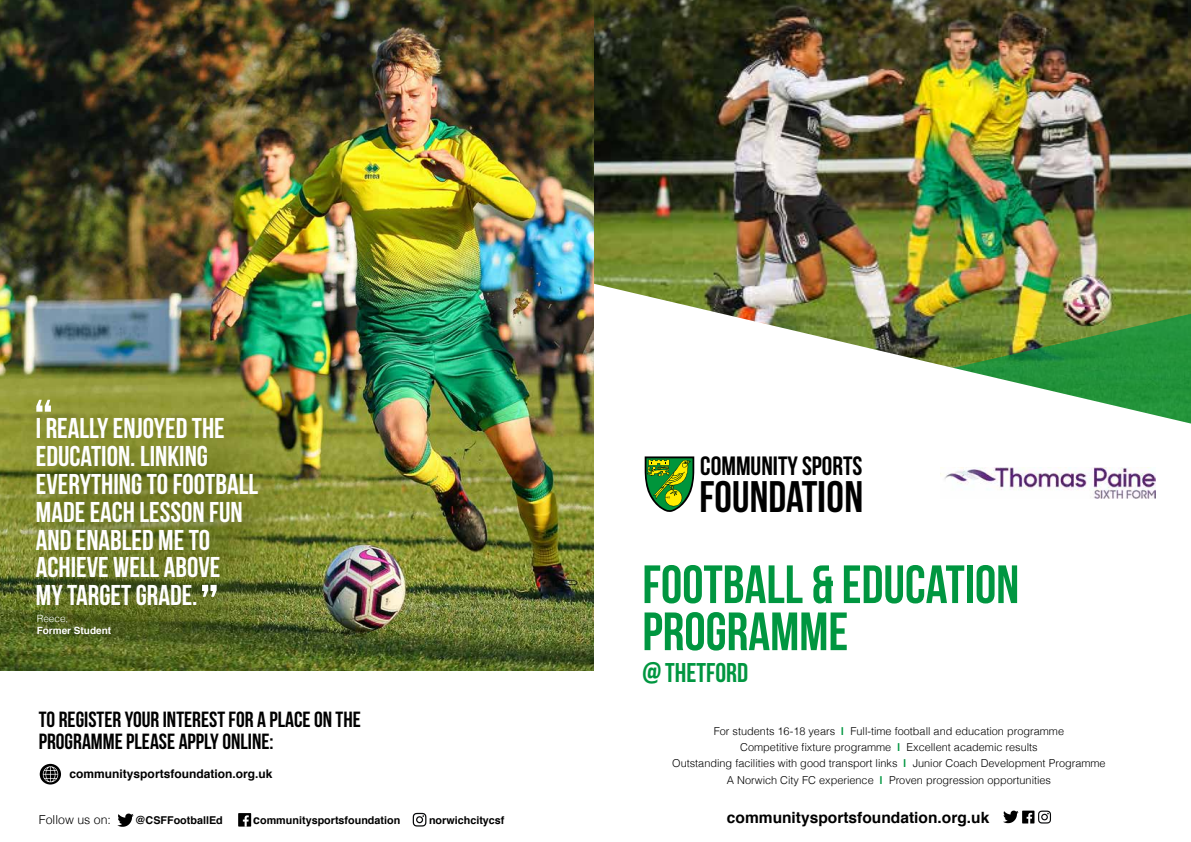
<style>
.page{position:relative;width:1191px;height:842px;background:#fff}
.page>*{position:absolute;margin:0;border:0;box-sizing:border-box;transform-origin:0 0}
.t1{font:700 58px "Bebas Neue";color:#fff}
.t2{font:700 53.8px/47.1px "Bebas Neue";color:#009640}
.t3{font:44.1px "Bebas Neue";letter-spacing:.005em;color:#000}
.t4{font:700 28.6px/27.8px "Bebas Neue";color:#fff}
.t5{font:700 27.1px "Bebas Neue";color:#009640}
.t6{font:26.5px "Bebas Neue";color:#000}
.t7{font:700 22px/22px "Bebas Neue";color:#000}
.t8{font:700 15.5px "Helvetica";color:#000}
.t9{font:300 12.3px "Helvetica";color:#000}
.t10{font:700 12px "Helvetica";color:#000}
.t11{font:300 10.9px/16.4px "Helvetica";color:#000;text-align:center}
.t12{font:700 10.8px "Helvetica";color:#000}
.t13{font:700 10px "Helvetica";color:#fff}
.t14{font:300 10px "Helvetica";color:#fff}
.s1{font-size:12.3px}
.s2{font-weight:700;color:#009640}
</style>
<div class="page">
<svg style="left:413px;top:813px;width:13px;height:13px"></svg>
<div style="left:238px;top:813px;width:13px;height:14px;background:#000"></div>
<svg style="left:243px;top:815px;width:6px;height:12px"></svg>
<svg style="left:117px;top:813px;width:17px;height:14px"></svg>
<svg style="left:40px;top:764px;width:21px;height:20px"></svg>
<svg style="left:43px;top:766px;width:15px;height:16px"></svg>
<img style="left:593px;top:0;width:598px;height:283px">
<svg style="left:592px;top:283px;width:599px;height:541px"></svg>
<svg style="left:644px;top:456px;width:50px;height:56px"></svg>
<svg style="left:1003px;top:810px;width:48px;height:13px"></svg>
<img style="left:0;top:0;width:593px;height:670px">
<img style="left:940px;top:467px;width:215px;height:31px">
<h1 class="t1" style="left:34px;top:388px;width:21px">“</h1>
<h3 class="t4" style="left:36px;top:414px;width:224px">I REALLY ENJOYED THE<br>EDUCATION. LINKING<br>EVERYTHING TO FOOTBALL<br>MADE EACH LESSON FUN<br>AND ENABLED ME TO<br>ACHIEVE WELL ABOVE<br>MY TARGET GRADE.</h3>
<h1 class="t1" style="left:219px;top:608px;width:21px;rotate:-180deg">“</h1>
<p class="t14" style="left:37px;top:610px;width:33px">Reece,</p>
<p class="t13" style="left:37px;top:622px;width:76px">Former Student</p>
<h3 class="t7" style="left:39px;top:708px;width:323px">TO REGISTER YOUR INTEREST FOR A PLACE ON THE<br>PROGRAMME PLEASE APPLY ONLINE:</h3>
<p class="t10" style="left:70px;top:764px;width:204px">communitysportsfoundation.org.uk</p>
<p class="t9" style="left:39px;top:809px;width:74px">Follow us on:</p>
<p class="t12" style="left:135px;top:811px;width:89px">@CSFFootballEd</p>
<p class="t12" style="left:253px;top:811px;width:148px"><span class="s1">c</span>ommunitysportsfoundation</p>
<p class="t12" style="left:429px;top:811px;width:77px">norwichcitycsf</p>
<h3 class="t6" style="left:700px;top:452px;width:164px">COMMUNITY SPORTS</h3>
<h3 class="t3" style="left:699px;top:472px;width:165px">FOUNDATION</h3>
<h2 class="t2" style="left:642px;top:560px;width:378px">FOOTBALL &amp; EDUCATION<br>PROGRAMME</h2>
<h3 class="t5" style="left:642px;top:658px;width:107px">@ THETFORD</h3>
<p class="t11" style="left:672px;top:722px;width:435px">For students 16-18 years <span class="s2">|</span> Full-time football and education programme<br>Competitive fixture programme <span class="s2">|</span> Excellent academic results<br>Outstanding facilities with good transport links <span class="s2">|</span> Junior Coach Development Programme A Norwich City FC experience <span class="s2">|</span> Proven progression opportunities</p>
<h3 class="t8" style="left:727px;top:805px;width:264px">communitysportsfoundation.org.uk</h3>
</div>
